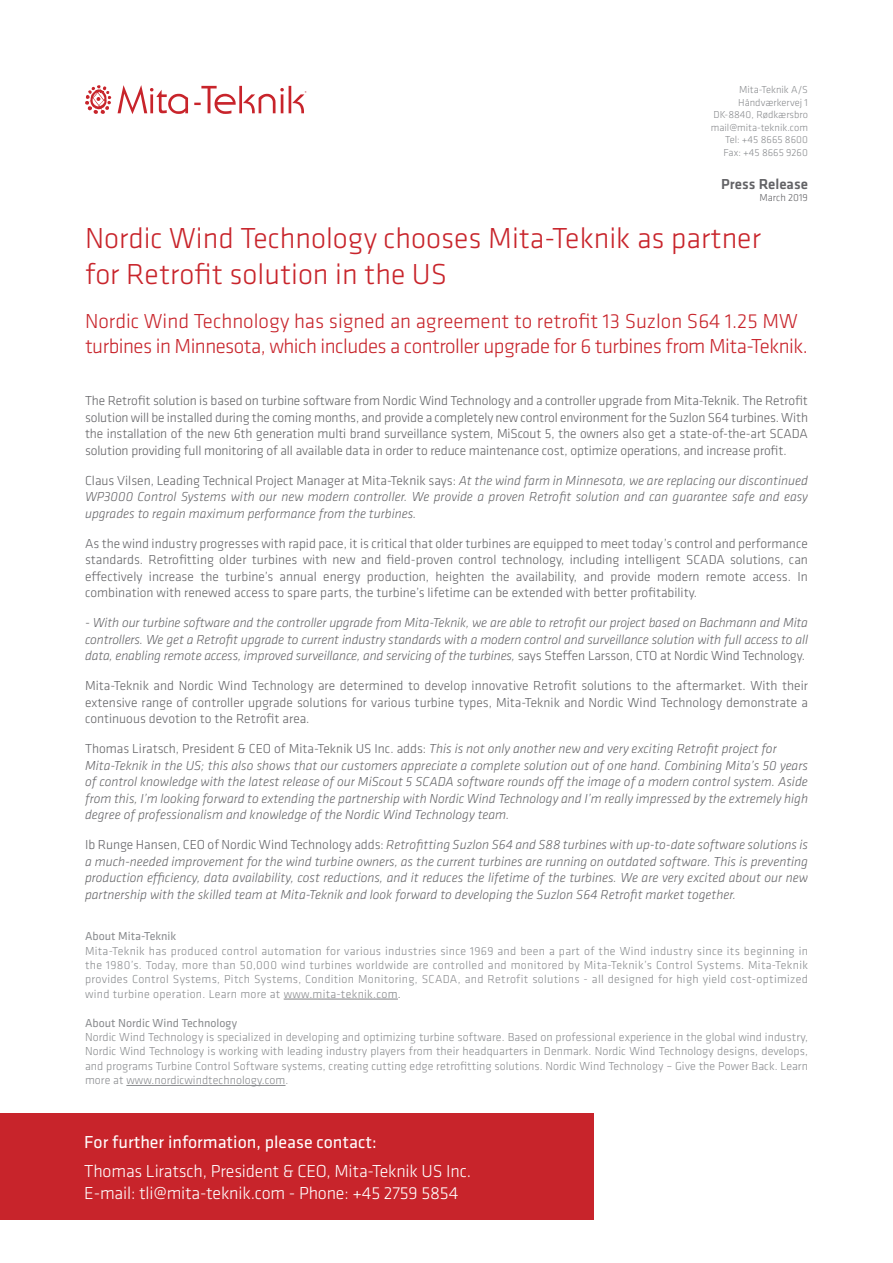
<style>
.page{position:relative;width:893px;height:1263px;background:#fff}
.page>*{position:absolute;margin:0;border:0;box-sizing:border-box;transform-origin:0 0}
.t1{font:300 30px "Klavika Basic";color:#c8242b}
.t2{font:300 21px/25.2px "Klavika Basic";letter-spacing:-.025em;color:#c8242b}
.t3{font:300 18px "Klavika Basic";letter-spacing:-.01em;color:#fff}
.t4{font:18px "Klavika Basic";color:#fff}
.t5{font:500 15px "Klavika Basic";color:#636366}
.t6{font:italic 300 13.5px/16.5px "Klavika Basic";color:#636366;text-align:justify}
.t7{font:300 13.5px/16.5px "Klavika Basic";color:#636366;text-align:justify}
.t8{font:300 12px/14.4px "Klavika Basic";letter-spacing:.015em;color:#8a8c8f;text-align:justify}
.t9{font:12px "Klavika Basic";color:#8a8c8f}
.t10{font:300 10.5px "Klavika Basic";color:#8a8c8f}
.t11{font:300 10.5px "Klavika Basic";color:#636366}
.s1{font-style:normal}
.s2{color:#808285}
.s3{color:#636366}
</style>
<div class="page">
<div style="left:0;top:1113px;width:594px;height:107px;background:#c8242b"></div>
<svg style="left:85px;top:85px;width:26px;height:29px"></svg>
<svg style="left:118px;top:85px;width:70px;height:29px"></svg>
<svg style="left:194px;top:86px;width:112px;height:28px"></svg>
<hr style="left:284px;top:999px;width:114px;height:1px;background:#808285">
<hr style="left:126px;top:1085px;width:160px;height:1px;background:#8a8c8f">
<p class="t10" style="left:739px;top:83px;width:70px">Mita-Teknik A/S</p>
<p class="t10" style="left:738px;top:96px;width:71px">Håndværkervej 1</p>
<p class="t10" style="left:713px;top:108px;width:96px">DK-8840, Rødkærsbro</p>
<p class="t10" style="left:711px;top:121px;width:99px">mail@mita-teknik.com</p>
<p class="t10" style="left:725px;top:134px;width:84px">Tel: +45 8665 8600</p>
<p class="t10" style="left:723px;top:146px;width:86px">Fax: +45 8665 9260</p>
<p class="t5" style="left:721px;top:173px;width:88px">Press Release</p>
<p class="t11" style="left:759px;top:191px;width:50px">March 2019</p>
<p class="t1" style="left:85px;top:220px;width:677px">Nordic Wind Technology chooses Mita-Teknik as partner</p>
<p class="t1" style="left:85px;top:256px;width:364px">for Retrofit solution in the US</p>
<p class="t2" style="left:85px;top:308px;width:724px">Nordic Wind Technology has signed an agreement to retrofit 13 Suzlon S64 1.25 MW turbines in Minnesota, which includes a controller upgrade for 6 turbines from Mita-Teknik.</p>
<p class="t7" style="left:85px;top:392px;width:724px">The Retrofit solution is based on turbine software from Nordic Wind Technology and a controller upgrade from Mita-Teknik. The Retrofit solution will be installed during the coming months, and provide a completely new control environment for the Suzlon S64 turbines. With the installation of the new 6th generation multi brand surveillance system, MiScout 5, the owners also get a state-of-the-art SCADA solution providing full monitoring of all available data in order to reduce maintenance cost, optimize operations, and increase profit.</p>
<p class="t6" style="left:85px;top:472px;width:724px"><span class="s1">Claus Vilsen, Leading Technical Project Manager at Mita-Teknik says:</span> At the wind farm in Minnesota, we are replacing our discontinued WP3000 Control Systems with our new modern controller. We provide a proven Retrofit solution and can guarantee safe and easy upgrades to regain maximum performance from the turbines.</p>
<p class="t7" style="left:85px;top:535px;width:724px">As the wind industry progresses with rapid pace, it is critical that older turbines are equipped to meet today’s control and performance standards. Retrofitting older turbines with new and field-proven control technology, including intelligent SCADA solutions, can effectively increase the turbine’s annual energy production, heighten the availability, and provide modern remote access. In combination with renewed access to spare parts, the turbine’s lifetime can be extended with better profitability.</p>
<p class="t6" style="left:85px;top:614px;width:724px">- With our turbine software and the controller upgrade from Mita-Teknik, we are able to retrofit our project based on Bachmann and Mita controllers. We get a Retrofit upgrade to current industry standards with a modern control and surveillance solution with full access to all data, enabling remote access, improved surveillance, and servicing of the turbines, <span class="s1">says Steffen Larsson, CTO at Nordic Wind Technology.</span></p>
<p class="t7" style="left:85px;top:677px;width:724px">Mita-Teknik and Nordic Wind Technology are determined to develop innovative Retrofit solutions to the aftermarket. With their extensive range of controller upgrade solutions for various turbine types, Mita-Teknik and Nordic Wind Technology demonstrate a continuous devotion to the Retrofit area.</p>
<p class="t6" style="left:85px;top:740px;width:693px"><span class="s1">Thomas Liratsch, President &amp; CEO of Mita-Teknik US Inc. adds:</span> This is not only another new and very exciting Retrofit project for</p>
<p class="t6" style="left:85px;top:757px;width:724px">Mita-Teknik in the US; this also shows that our customers appreciate a complete solution out of one hand. Combining Mita’s 50 years of control knowledge with the latest release of our MiScout 5 SCADA software rounds off the image of a modern control system. Aside from this, I’m looking forward to extending the partnership with Nordic Wind Technology and I’m really impressed by the extremely high degree of professionalism and knowledge of the Nordic Wind Technology team.</p>
<p class="t6" style="left:85px;top:836px;width:724px"><span class="s1">Ib Runge Hansen, CEO of Nordic Wind Technology adds:</span> Retrofitting Suzlon S64 and S88 turbines with up-to-date software solutions is a much-needed improvement for the wind turbine owners, as the current turbines are running on outdated software. This is preventing production efficiency, data availability, cost reductions, and it reduces the lifetime of the turbines. We are very excited about our new partnership with the skilled team at Mita-Teknik and look forward to developing the Suzlon S64 Retrofit market together.</p>
<p class="t9" style="left:85px;top:928px;width:93px">About Mita-Teknik</p>
<p class="t8" style="left:85px;top:943px;width:724px">Mita-Teknik has produced control automation for various industries since 1969 and been a part of the Wind industry since its beginning in the 1980’s. Today, more than 50,000 wind turbines worldwide are controlled and monitored by Mita-Teknik’s Control Systems. Mita-Teknik provides Control Systems, Pitch Systems, Condition Monitoring, SCADA, and Retrofit solutions - all designed for high yield cost-optimized wind turbine operation. Learn more at www.mita-teknik.co<span class="s2">m</span><span class="s3">.</span></p>
<p class="t9" style="left:85px;top:1015px;width:154px">About Nordic Wind Technology</p>
<p class="t8" style="left:85px;top:1030px;width:724px">Nordic Wind Technology is specialized in developing and optimizing turbine software. Based on professional experience in the global wind industry, Nordic Wind Technology is working with leading industry players from their headquarters in Denmark. Nordic Wind Technology designs, develops, and programs Turbine Control Software systems, creating cutting edge retrofitting solutions. Nordic Wind Technology – Give the Power Back. Learn more at www.nordicwindtechnology.com.</p>
<p class="t4" style="left:84px;top:1130px;width:294px">For further information, please contact:</p>
<p class="t3" style="left:84px;top:1160px;width:388px">Thomas Liratsch, President &amp; CEO, Mita-Teknik US Inc.</p>
<p class="t3" style="left:84px;top:1182px;width:376px">E-mail: tli@mita-teknik.com - Phone: +45 2759 5854</p>
</div>
